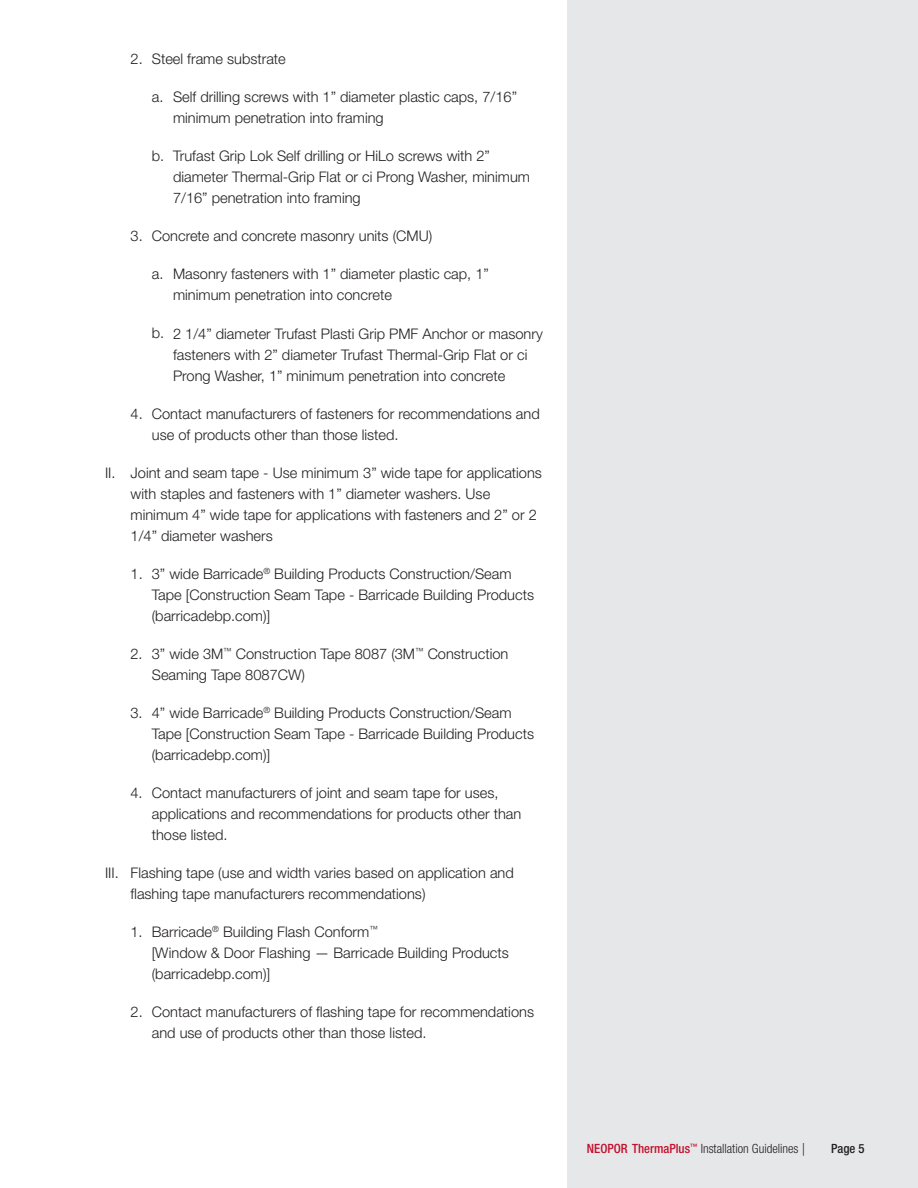
<style>
.page{position:relative;width:918px;height:1188px;background:#fff}
.page>*{position:absolute;margin:0;border:0;box-sizing:border-box;transform-origin:0 0}
.t1{font:300 14.7px/21px "Helvetica Neue LT Std";color:#231f20}
.t2{font:300 condensed 12.75px "Helvetica Neue LT Std";color:#231f20}
.t3{font:500 condensed 12.75px "Helvetica Neue LT Std";color:#231f20}
.s1{font-weight:500;color:#c3102e}
.s2{font-stretch:normal}
</style>
<div class="page">
<div style="left:567px;top:0;width:351px;height:1188px;background:#e6e7e9"></div>
<p class="t1" style="left:131px;top:48px;width:157px">2. Steel frame substrate</p>
<p class="t1" style="left:173px;top:86px;width:346px;text-indent:-21px">a. Self drilling screws with 1” diameter plastic caps, 7/16” minimum penetration into framing</p>
<p class="t1" style="left:173px;top:145px;width:359px;text-indent:-21px">b. Trufast Grip Lok Self drilling or HiLo screws with 2” diameter Thermal-Grip Flat or ci Prong Washer, minimum<br>7/16” penetration into framing</p>
<p class="t1" style="left:131px;top:225px;width:303px">3. Concrete and concrete masonry units (CMU)</p>
<p class="t1" style="left:173px;top:263px;width:317px;text-indent:-21px">a. Masonry fasteners with 1” diameter plastic cap, 1” minimum penetration into concrete</p>
<p class="t1" style="left:173px;top:322px;width:371px;text-indent:-21px">b. 2 1/4” diameter Trufast Plasti Grip PMF Anchor or masonry fasteners with 2” diameter Trufast Thermal-Grip Flat or ci<br>Prong Washer, 1” minimum penetration into concrete</p>
<p class="t1" style="left:152px;top:402px;width:389px;text-indent:-21px">4. Contact manufacturers of fasteners for recommendations and use of products other than those listed.</p>
<p class="t1" style="left:131px;top:461px;width:413px;text-indent:-26px">II. Joint and seam tape - Use minimum 3” wide tape for applications with staples and fasteners with 1” diameter washers. Use minimum 4” wide tape for applications with fasteners and 2” or 2<br>1/4” diameter washers</p>
<p class="t1" style="left:152px;top:562px;width:384px;text-indent:-21px">1. 3” wide Barricade<sup>®</sup> Building Products Construction/Seam<br>Tape [Construction Seam Tape - Barricade Building Products (barricadebp.com)]</p>
<p class="t1" style="left:152px;top:642px;width:358px;text-indent:-21px">2. 3” wide 3M<sup>™</sup> Construction Tape 8087 (3M<sup>™</sup> Construction<br>Seaming Tape 8087CW)</p>
<p class="t1" style="left:152px;top:701px;width:384px;text-indent:-21px">3. 4” wide Barricade<sup>®</sup> Building Products Construction/Seam<br>Tape [Construction Seam Tape - Barricade Building Products (barricadebp.com)]</p>
<p class="t1" style="left:152px;top:781px;width:371px;text-indent:-21px">4. Contact manufacturers of joint and seam tape for uses, applications and recommendations for products other than those listed.</p>
<p class="t1" style="left:131px;top:862px;width:385px;text-indent:-26px">III. Flashing tape (use and width varies based on application and flashing tape manufacturers recommendations)</p>
<p class="t1" style="left:152px;top:921px;width:359px;text-indent:-21px">1. Barricade<sup>®</sup> Building Flash Conform<sup>™<br></sup>[Window &amp; Door Flashing — Barricade Building Products (barricadebp.com)]</p>
<p class="t1" style="left:152px;top:1001px;width:384px;text-indent:-21px">2. Contact manufacturers of flashing tape for recommendations and use of products other than those listed.</p>
<p class="t2" style="left:587px;top:1142px;width:219px"><span class="s1">NEOPOR ThermaPlus</span><sup>™</sup> Installation Guidelines <span class="s2">|</span></p>
<p class="t3" style="left:831px;top:1141px;width:35px">Page 5</p>
</div>
